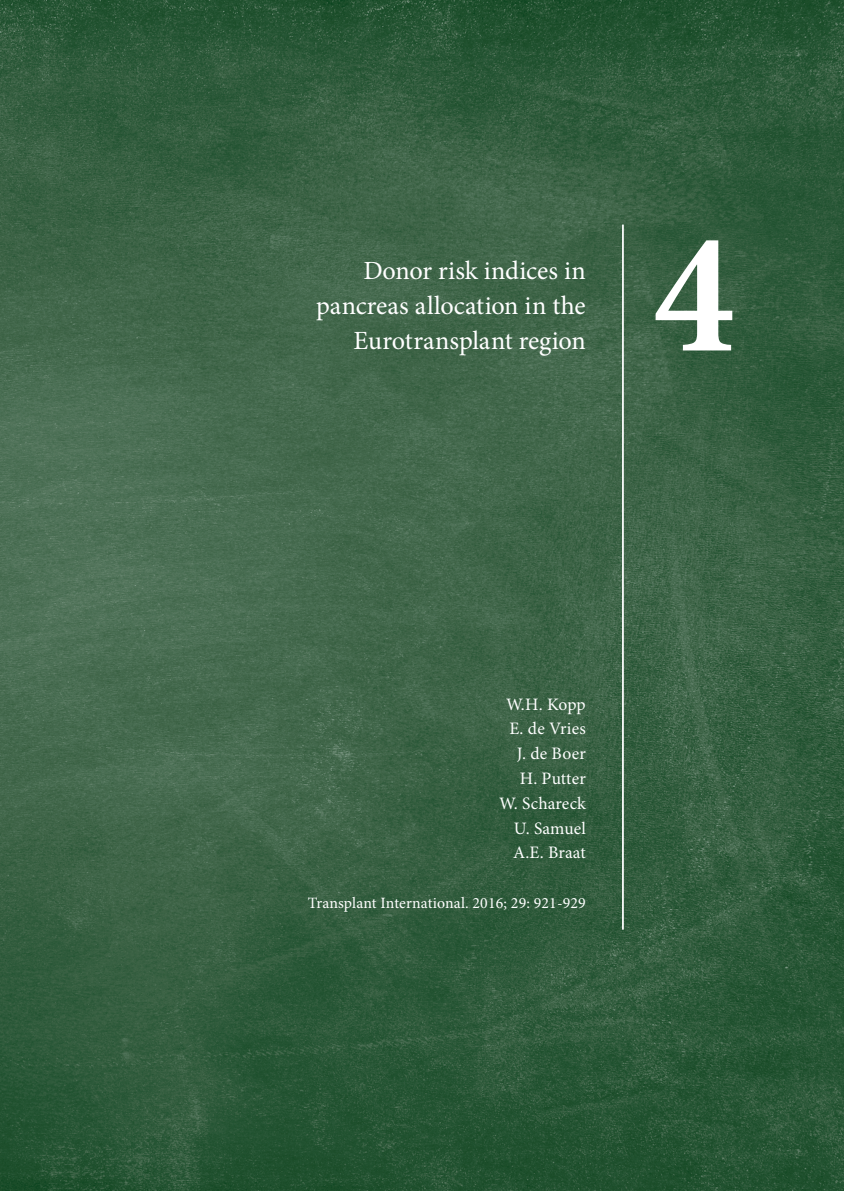
<style>
.page{position:relative;width:844px;height:1191px;background:#fff}
.page>*{position:absolute;margin:0;border:0;box-sizing:border-box;transform-origin:0 0}
.t1{font:700 condensed 175px "Minion Pro";color:#fff}
.t2{font:26.25px/35px "Minion Pro";color:#fff;text-align:right}
.t3{font:17.5px/24.8px "Minion Pro";letter-spacing:.005em;color:#fff;text-align:right}
.t4{font:15.75px "Minion Pro";letter-spacing:.01em;color:#fff}
</style>
<div class="page">
<img style="left:0;top:0;width:843px;height:1191px">
<hr style="left:622px;top:224px;width:1px;height:705px;background:#fff">
<p class="t2" style="left:316px;top:253px;width:271px">Donor risk indices in pancreas allocation in the<br>Eurotransplant region</p>
<h1 class="t1" style="left:653px;top:174px;width:83px">4</h1>
<p class="t3" style="left:499px;top:691px;width:88px">W.H. Kopp<br>E. de Vries<br>J. de Boer<br>H. Putter<br>W. Schareck<br>U. Samuel<br>A.E. Braat</p>
<p class="t4" style="left:308px;top:892px;width:279px">Transplant International. 2016; 29: 921-929</p>
</div>
